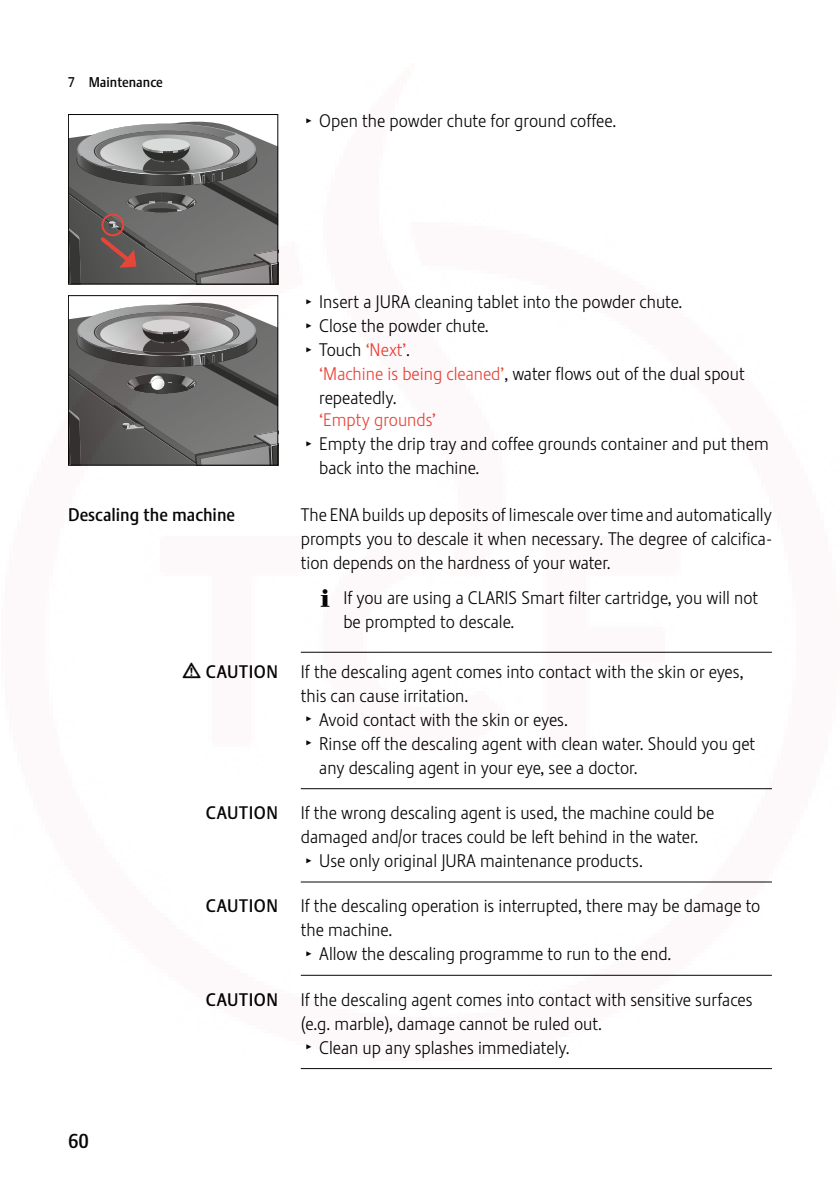
<style>
.page{position:relative;width:840px;height:1191px;background:#fff}
.page>*{position:absolute;margin:0;border:0;box-sizing:border-box;transform-origin:0 0}
.t1{font:20px "Stalemate Pro 2 J Medium";color:#000}
.t2{font:18px/24px "Stalemate Pro 2 J Light";color:#000}
.t3{font:18px "Stalemate Pro 2 J Medium";letter-spacing:.02em;color:#000}
.t4{font:18px "Stalemate Pro 2 J Medium";color:#000}
.t5{font:18px "Stalemate Pro 2 J Light";color:#e84035}
.t6{font:14px "Stalemate Pro 2 J Medium";color:#000}
.s1{font-family:"Jura Pict 2006";font-size:14px}
.s2{font-family:"Jura Pict 2006";font-size:16px}
.s3{color:#e84035}
.s4{font-family:"Jura Pict 2006"}
</style>
<div class="page">
<img style="left:68px;top:114px;width:704px;height:956px">
<p class="t6" style="left:68px;top:73px;width:96px">7 Maintenance</p>
<p class="t2" style="left:306px;top:109px;width:309px"><span class="s1">T</span> Open the powder chute for ground coffee.</p>
<p class="t4" style="left:68px;top:503px;width:168px">Descaling the machine</p>
<p class="t3" style="left:183px;top:660px;width:97px"><span class="s2">J</span> CAUTION</p>
<p class="t3" style="left:206px;top:802px;width:74px">CAUTION</p>
<p class="t3" style="left:206px;top:895px;width:74px">CAUTION</p>
<p class="t3" style="left:206px;top:988px;width:74px">CAUTION</p>
<p class="t2" style="left:306px;top:290px;width:375px"><span class="s1">T</span> Insert a JURA cleaning tablet into the powder chute.<br><span class="s1">T</span> Close the powder chute.<br><span class="s1">T</span> Touch <span class="s3">‘Next’</span>.</p>
<p class="t2" style="left:319px;top:362px;width:427px"><span class="s3">‘Machine is being cleaned’</span>, water flows out of the dual spout repeatedly.</p>
<p class="t5" style="left:319px;top:409px;width:118px">‘Empty grounds’</p>
<p class="t2" style="left:306px;top:432px;width:463px"><span class="s1">T</span> Empty the drip tray and coffee grounds container and put them</p>
<p class="t2" style="left:319px;top:456px;width:160px">back into the machine.</p>
<p class="t2" style="left:300px;top:502px;width:472px;text-align:justify">The ENA builds up deposits of limescale over time and automatically prompts you to descale it when necessary. The degree of calcifica&shy;tion depends on the hardness of your water.</p>
<p class="t2" style="left:343px;top:586px;width:416px;text-indent:-23px"><span class="s4">E</span> If you are using a CLARIS Smart filter cartridge, you will not be prompted to descale.</p>
<p class="t2" style="left:300px;top:659px;width:444px">If the descaling agent comes into contact with the skin or eyes,</p>
<p class="t2" style="left:300px;top:683px;width:167px">this can cause irritation.</p>
<p class="t2" style="left:306px;top:707px;width:261px"><span class="s1">T</span> Avoid contact with the skin or eyes.</p>
<p class="t2" style="left:306px;top:731px;width:450px"><span class="s1">T</span> Rinse off the descaling agent with clean water. Should you get</p>
<p class="t2" style="left:319px;top:755px;width:317px">any descaling agent in your eye, see a doctor.</p>
<p class="t2" style="left:300px;top:800px;width:415px">If the wrong descaling agent is used, the machine could be</p>
<p class="t2" style="left:300px;top:824px;width:397px">damaged and/or traces could be left behind in the water.</p>
<p class="t2" style="left:306px;top:849px;width:336px"><span class="s1">T</span> Use only original JURA maintenance products.</p>
<p class="t2" style="left:300px;top:894px;width:461px">If the descaling operation is interrupted, there may be damage to</p>
<p class="t2" style="left:300px;top:918px;width:91px">the machine.</p>
<p class="t2" style="left:306px;top:942px;width:364px"><span class="s1">T</span> Allow the descaling programme to run to the end.</p>
<p class="t2" style="left:300px;top:987px;width:453px">If the descaling agent comes into contact with sensitive surfaces</p>
<p class="t2" style="left:300px;top:1011px;width:300px">(e.g. marble), damage cannot be ruled out.</p>
<p class="t2" style="left:306px;top:1035px;width:263px"><span class="s1">T</span> Clean up any splashes immediately.</p>
<p class="t1" style="left:68px;top:1129px;width:22px">60</p>
</div>
